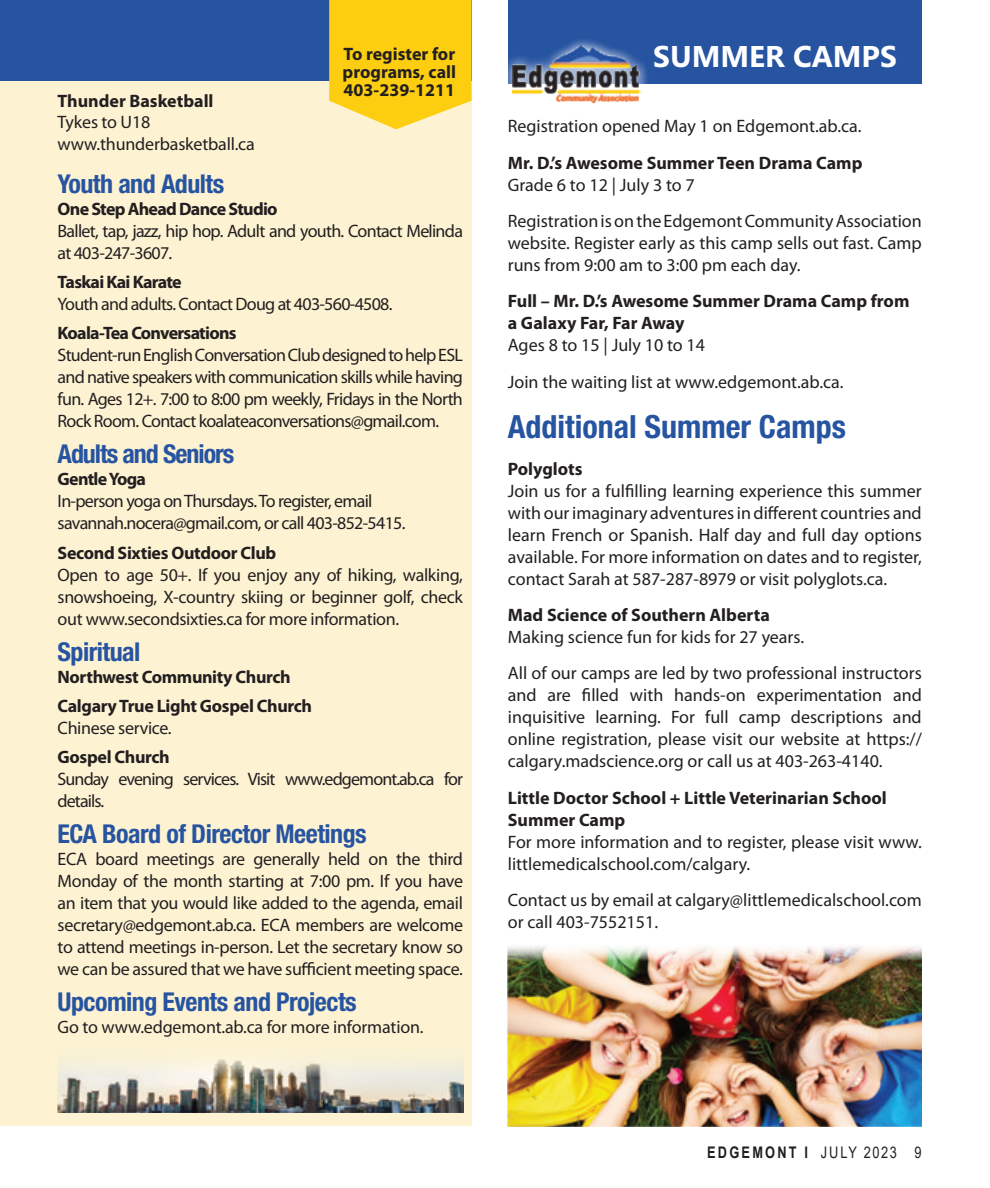
<style>
.page{position:relative;width:990px;height:1188px;background:#fff}
.page>*{position:absolute;margin:0;border:0;box-sizing:border-box;transform-origin:0 0}
.t1{font:700 condensed 32px "Helvetica Neue LT Std";color:#2754a1}
.t2{font:700 30px "Microsoft Phags Pa";color:#fff}
.t3{font:700 condensed 26px "Helvetica Neue LT Std";letter-spacing:-.02em;color:#2754a1}
.t4{font:700 condensed 26px "Helvetica Neue LT Std";letter-spacing:-.04em;color:#2754a1}
.t5{font:18px/22px "Myriad Pro";letter-spacing:-.005em;color:#231f20}
.t6{font:700 18px/18px "Myriad Pro";letter-spacing:-.01em;color:#231f20}
.t7{font:18px/22px "Myriad Pro";letter-spacing:-.04em;color:#231f20}
.t8{font:700 18px "Myriad Pro";letter-spacing:-.04em;color:#231f20}
.t9{font:18px/22px "Myriad Pro";letter-spacing:-.05em;color:#231f20}
.t10{font:700 16px "Arial";letter-spacing:.175em;color:#231f20;scale:.8 1}
.s1{font-weight:400}
</style>
<div class="page">
<div style="left:0;top:40px;width:472px;height:1086px;background:#fdf3d3"></div>
<div style="left:0;top:0;width:472px;height:81px;background:#2754a1"></div>
<svg style="left:329px;top:0;width:143px;height:129px;background:#fbd124"></svg>
<img style="left:58px;top:1059px;width:405px;height:53px">
<div style="left:508px;top:0;width:414px;height:83px;background:#2754a1"></div>
<div style="left:502px;top:35px;width:149px;height:78px;background:#fff;opacity:.75"></div>
<img style="left:508px;top:946px;width:414px;height:180px">
<p class="t6" style="left:343px;top:45px;width:115px;text-align:justify">To register for programs, call 403-239-1211</p>
<p class="t6" style="left:58px;top:91px;width:157px">Thunder Basketball</p>
<p class="t5" style="left:58px;top:111px;width:199px">Tykes to U18 www.thunderbasketball.ca</p>
<h3 class="t3" style="left:58px;top:168px;width:168px">Youth and Adults</h3>
<p class="t8" style="left:58px;top:197px;width:222px">One Step Ahead Dance Studio</p>
<p class="t7" style="left:58px;top:220px;width:407px">Ballet, tap, jazz, hip hop. Adult and youth. Contact Melinda at 403-247-3607.</p>
<p class="t8" style="left:58px;top:270px;width:126px">Taskai Kai Karate</p>
<p class="t7" style="left:58px;top:293px;width:336px">Youth and adults. Contact Doug at 403-560-4508.</p>
<p class="t8" style="left:58px;top:322px;width:181px">Koala-Tea Conversations</p>
<p class="t5" style="left:58px;top:344px;width:407px;text-align:justify">Student-run English Conversation Club designed to help ESL and native speakers with communication skills while having fun. Ages 12+. 7:00 to 8:00 pm weekly, Fridays in the North Rock Room. Contact koalateaconversations@gmail.com.</p>
<h3 class="t4" style="left:58px;top:438px;width:178px">Adults and Seniors</h3>
<p class="t8" style="left:58px;top:468px;width:90px">Gentle Yoga</p>
<p class="t7" style="left:58px;top:490px;width:349px">In-person yoga on Thursdays. To register, email savannah.nocera@gmail.com, or call 403-852-5415.</p>
<p class="t6" style="left:58px;top:543px;width:220px">Second Sixties Outdoor Club</p>
<p class="t5" style="left:58px;top:563px;width:407px;text-align:justify">Open to age 50+. If you enjoy any of hiking, walking, snowshoeing, X-country skiing or beginner golf, check out www.secondsixties.ca for more information.</p>
<h3 class="t3" style="left:58px;top:636px;width:84px">Spiritual</h3>
<p class="t6" style="left:58px;top:661px;width:256px;line-height:29.2px">Northwest Community Church<br>Calgary True Light Gospel Church</p>
<p class="t5" style="left:58px;top:717px;width:116px">Chinese service.</p>
<p class="t6" style="left:58px;top:747px;width:114px">Gospel Church</p>
<p class="t9" style="left:58px;top:768px;width:407px">Sunday evening services. Visit www.edgemont.ab.ca for details.</p>
<h3 class="t3" style="left:58px;top:818px;width:311px">ECA Board of Director Meetings</h3>
<p class="t5" style="left:58px;top:848px;width:407px;text-align:justify">ECA board meetings are generally held on the third Monday of the month starting at 7:00 pm. If you have an item that you would like added to the agenda, email secretary@edgemont.ab.ca. ECA members are welcome to attend meetings in-person. Let the secretary know so we can be assured that we have sufficient meeting space.</p>
<h3 class="t3" style="left:58px;top:986px;width:301px">Upcoming Events and Projects</h3>
<p class="t5" style="left:58px;top:1016px;width:368px">Go to www.edgemont.ab.ca for more information.</p>
<h2 class="t2" style="left:653px;top:35px;width:245px">SUMMER CAMPS</h2>
<p class="t5" style="left:508px;top:115px;width:355px">Registration opened May 1 on Edgemont.ab.ca.</p>
<p class="t6" style="left:508px;top:153px;width:356px">Mr. D.’s Awesome Summer Teen Drama Camp</p>
<p class="t5" style="left:508px;top:166px;width:415px;line-height:36.4px">Grade 6 to 12 | July 3 to 7<br>Registration is on the Edgemont Community Association</p>
<p class="t5" style="left:508px;top:232px;width:416px">website. Register early as this camp sells out fast. Camp runs from 9:00 am to 3:00 pm each day.</p>
<p class="t6" style="left:508px;top:290px;width:403px;line-height:22px">Full – Mr. D.’s Awesome Summer Drama Camp from a Galaxy Far, Far Away</p>
<p class="t5" style="left:508px;top:327px;width:337px;line-height:36.4px">Ages 8 to 15 | July 10 to 14<br>Join the waiting list at www.edgemont.ab.ca.</p>
<h1 class="t1" style="left:508px;top:408px;width:340px">Additional Summer Camps</h1>
<p class="t6" style="left:508px;top:459px;width:76px">Polyglots</p>
<p class="t5" style="left:508px;top:479px;width:416px;text-align:justify">Join us for a fulfilling learning experience this summer with our imaginary adventures in different countries and learn French or Spanish. Half day and full day options available. For more information on dates and to register, contact Sarah at 587-287-8979 or visit polyglots.ca.</p>
<p class="t6" style="left:508px;top:605px;width:264px">Mad Science of Southern Alberta</p>
<p class="t5" style="left:508px;top:619px;width:416px;line-height:36.4px">Making science fun for kids for 27 years.<br>All of our camps are led by two professional instructors</p>
<p class="t5" style="left:508px;top:684px;width:416px;text-align:justify">and are filled with hands-on experimentation and inquisitive learning. For full camp descriptions and online registration, please visit our website at https:// calgary.madscience.org or call us at 403-263-4140.</p>
<p class="t6" style="left:508px;top:786px;width:381px;line-height:22px">Little Doctor School + Little Veterinarian School<br>Summer Camp</p>
<p class="t5" style="left:508px;top:831px;width:415px">For more information and to register, please visit www. littlemedicalschool.com/calgary.</p>
<p class="t5" style="left:508px;top:889px;width:415px">Contact us by email at calgary@littlemedicalschool.com or call 403-7552151.</p>
<p class="t10" style="left:707px;top:1141px;width:270px">EDGEMONT I <span class="s1">JULY 2023 9</span></p>
</div>
